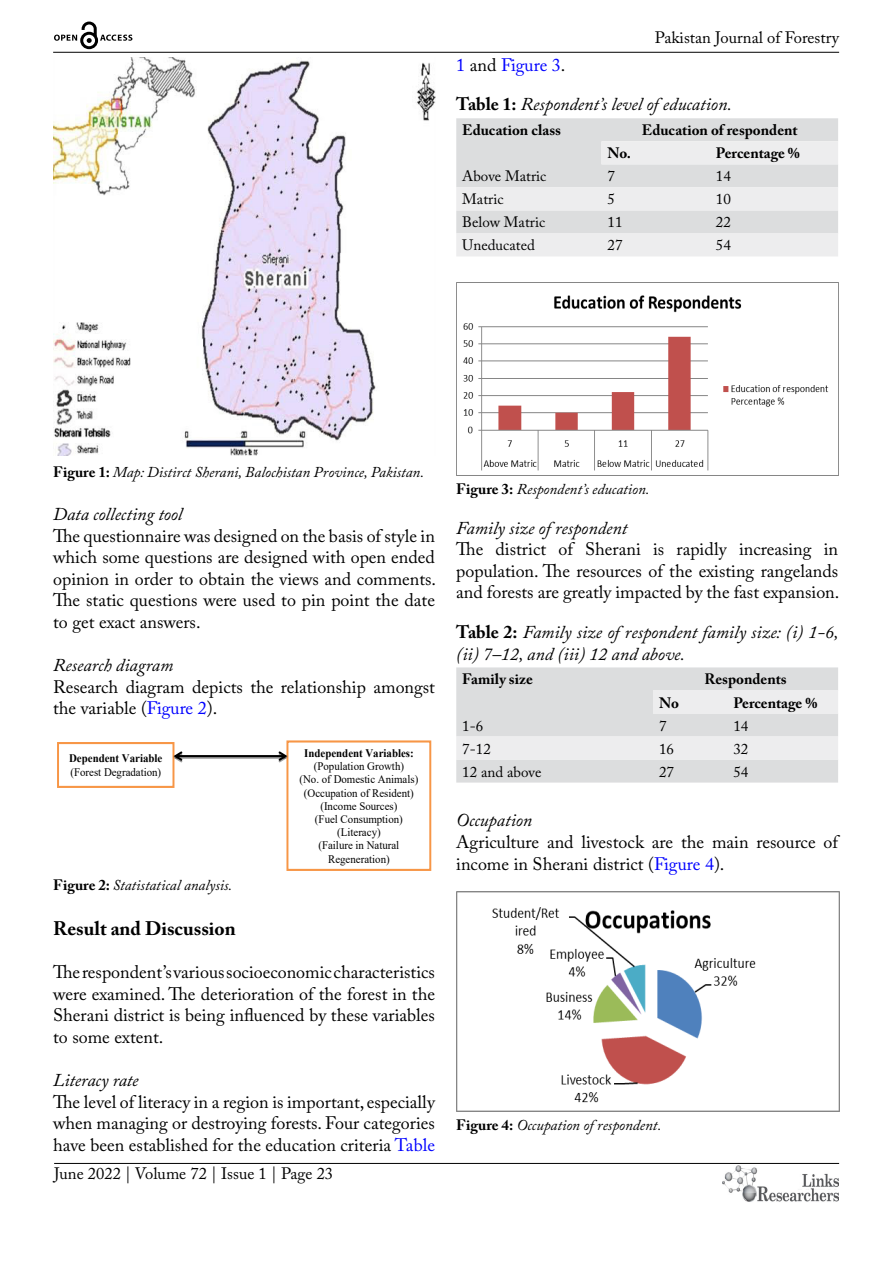
<style>
.page{position:relative;width:893px;height:1263px;background:#fff}
.page>*{position:absolute;margin:0;border:0;box-sizing:border-box;transform-origin:0 0}
.t1{font:700 19.5px "Adobe Caslon Pro";color:#000}
.t2{font:18px/21.6px "Adobe Caslon Pro";color:#000;text-align:justify}
.t3{font:italic 18px/21.6px "Adobe Caslon Pro";color:#000}
.t4{font:18px "Adobe Caslon Pro";color:#00f}
.t5{font:16.5px "Adobe Caslon Pro";color:#000}
.t6{font:italic 15px "Adobe Caslon Pro";color:#000}
.t7{font:700 15px "Adobe Caslon Pro";color:#000}
.t8{font:15px "Adobe Caslon Pro";color:#000}
.t9{font:11.55px/13.2px "Times New Roman";color:#000;text-align:center;scale:.95 1}
.t10{font:700 11.55px "Times New Roman";color:#000;scale:.95 1}
.s1{color:#000}
.s2{font-weight:700;font-style:normal}
.s3{color:#00f}
</style>
<div class="page">
<hr style="left:53px;top:52px;width:786px;height:1px;background:#000">
<hr style="left:54px;top:1163px;width:785px;height:1px;background:#000">
<img style="left:722px;top:1166px;width:117px;height:36px">
<svg style="left:54px;top:22px;width:78px;height:27px"></svg>
<img style="left:53px;top:58px;width:382px;height:397px">
<div style="left:57px;top:742px;width:117px;height:46px;border:2px solid #f79646"></div>
<div style="left:286px;top:740px;width:145px;height:131px;border:2px solid #f79646"></div>
<hr style="left:175px;top:757px;width:110px;height:2px;background:#000;opacity:.38">
<hr style="left:175px;top:755px;width:110px;height:2px;background:#000">
<svg style="left:277px;top:750px;width:12px;height:14px"></svg>
<svg style="left:172px;top:750px;width:12px;height:14px"></svg>
<svg style="left:456px;top:118px;width:382px;height:138px"></svg>
<img style="left:456px;top:282px;width:383px;height:194px">
<svg style="left:456px;top:667px;width:382px;height:115px"></svg>
<img style="left:456px;top:891px;width:383px;height:221px">
<p class="t5" style="left:655px;top:28px;width:186px">Pakistan Journal of Forestry</p>
<p class="t4" style="left:456px;top:54px;width:111px">1 <span class="s1">and</span> Figure 3<span class="s1">.</span></p>
<p class="t3" style="left:456px;top:93px;width:277px"><span class="s2">Table 1:</span> Respondent’s level of education.</p>
<p class="t7" style="left:462px;top:121px;width:100px">Education class</p>
<p class="t7" style="left:642px;top:121px;width:157px">Education of respondent</p>
<p class="t7" style="left:607px;top:144px;width:25px">No.</p>
<p class="t7" style="left:716px;top:144px;width:86px">Percentage %</p>
<p class="t8" style="left:462px;top:167px;width:86px">Above Matric</p>
<p class="t8" style="left:607px;top:167px;width:9px">7</p>
<p class="t8" style="left:716px;top:167px;width:16px">14</p>
<p class="t8" style="left:462px;top:190px;width:43px">Matric</p>
<p class="t8" style="left:607px;top:190px;width:9px">5</p>
<p class="t8" style="left:716px;top:190px;width:16px">10</p>
<p class="t8" style="left:462px;top:213px;width:84px">Below Matric</p>
<p class="t8" style="left:607px;top:213px;width:16px">11</p>
<p class="t8" style="left:716px;top:213px;width:16px">22</p>
<p class="t8" style="left:462px;top:236px;width:74px">Uneducated</p>
<p class="t8" style="left:607px;top:236px;width:16px">27</p>
<p class="t8" style="left:716px;top:236px;width:16px">54</p>
<p class="t6" style="left:53px;top:463px;width:372px"><span class="s2">Figure 1:</span> Map: Distirct Sherani, Balochistan Province, Pakistan.</p>
<p class="t3" style="left:53px;top:503px;width:131px">Data collecting tool</p>
<p class="t2" style="left:53px;top:525px;width:385px">The questionnaire was designed on the basis of style in which some questions are designed with open ended opinion in order to obtain the views and comments.<br>The static questions were used to pin point the date to get exact answers.</p>
<p class="t3" style="left:53px;top:654px;width:122px">Research diagram</p>
<p class="t2" style="left:53px;top:676px;width:383px">Research diagram depicts the relationship amongst the variable (<span class="s3">Figure 2</span>).</p>
<p class="t10" style="left:69px;top:750px;width:100px">Dependent Variable</p>
<p class="t9" style="left:70px;top:765px;width:97px">(Forest Degradation)</p>
<p class="t10" style="left:304px;top:745px;width:117px">Independent Variables:</p>
<p class="t9" style="left:299px;top:759px;width:127px">(Population Growth)<br>(No. of Domestic Animals) (Occupation of Resident) (Income Sources)<br>(Fuel Consumption) (Literacy)<br>(Failure in Natural<br>Regeneration)</p>
<p class="t6" style="left:53px;top:876px;width:181px"><span class="s2">Figure 2:</span> Statistatical analysis.</p>
<p class="t1" style="left:53px;top:917px;width:184px">Result and Discussion</p>
<p class="t2" style="left:53px;top:961px;width:383px">The respondent’s various socioeconomic characteristics were examined. The deterioration of the forest in the Sherani district is being influenced by these variables to some extent.</p>
<p class="t3" style="left:53px;top:1069px;width:87px">Literacy rate</p>
<p class="t2" style="left:53px;top:1091px;width:383px">The level of literacy in a region is important, especially when managing or destroying forests. Four categories have been established for the education criteria <span class="s3">Table</span></p>
<p class="t5" style="left:54px;top:1164px;width:281px">June 2022 | Volume 72 | Issue 1 | Page 23</p>
<p class="t6" style="left:456px;top:480px;width:195px"><span class="s2">Figure 3:</span> Respondent’s education.</p>
<p class="t3" style="left:456px;top:517px;width:173px">Family size of respondent</p>
<p class="t2" style="left:456px;top:538px;width:385px">The district of Sherani is rapidly increasing in population. The resources of the existing rangelands and forests are greatly impacted by the fast expansion.</p>
<p class="t3" style="left:456px;top:621px;width:384px"><span class="s2">Table 2:</span> Family size of respondent family size: (i) 1-6, (ii) 7–12, and (iii) 12 and above.</p>
<p class="t7" style="left:462px;top:670px;width:72px">Family size</p>
<p class="t7" style="left:704px;top:670px;width:84px">Respondents</p>
<p class="t7" style="left:659px;top:693px;width:21px">No</p>
<p class="t7" style="left:733px;top:693px;width:86px">Percentage %</p>
<p class="t8" style="left:462px;top:716px;width:23px">1-6</p>
<p class="t8" style="left:659px;top:716px;width:9px">7</p>
<p class="t8" style="left:733px;top:716px;width:16px">14</p>
<p class="t8" style="left:462px;top:740px;width:30px">7-12</p>
<p class="t8" style="left:659px;top:740px;width:16px">16</p>
<p class="t8" style="left:733px;top:740px;width:16px">32</p>
<p class="t8" style="left:462px;top:763px;width:81px">12 and above</p>
<p class="t8" style="left:659px;top:763px;width:16px">27</p>
<p class="t8" style="left:733px;top:763px;width:16px">54</p>
<p class="t3" style="left:456px;top:809px;width:78px">Occupation</p>
<p class="t2" style="left:456px;top:831px;width:383px">Agriculture and livestock are the main resource of income in Sherani district (<span class="s3">Figure 4</span>).</p>
<p class="t6" style="left:456px;top:1116px;width:207px"><span class="s2">Figure 4:</span> Occupation of respondent.</p>
</div>
